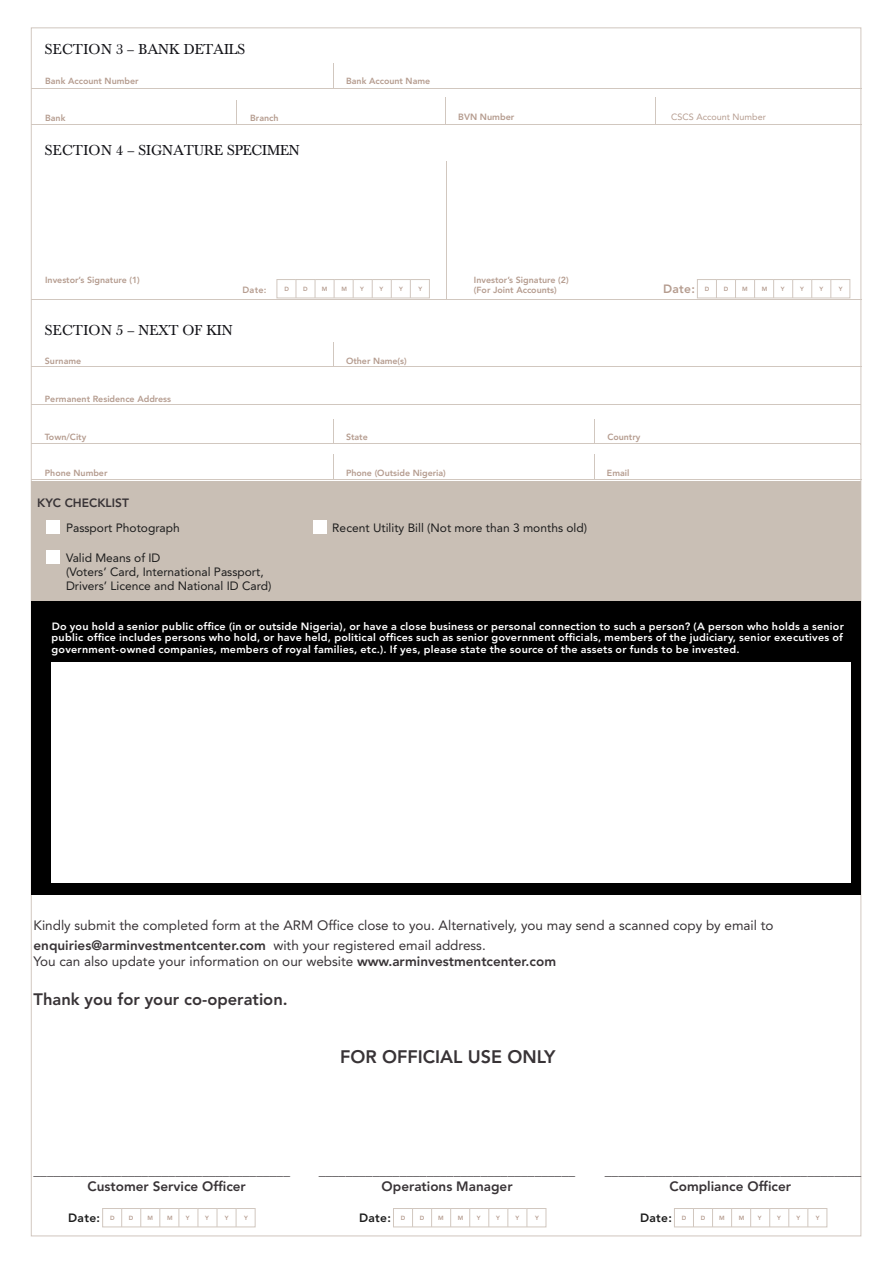
<style>
.page{position:relative;width:893px;height:1263px;background:#fff}
.page>*{position:absolute;margin:0;border:0;box-sizing:border-box;transform-origin:0 0}
.t1{font:800 18px "Avenir";color:#383336}
.t2{font:800 16.5px "Avenir";color:#383336}
.t3{font:15px "Baskerville";color:#121217}
.t4{font:13.5px/20.1px "Avenir";color:#383336}
.t5{font:800 13.5px "Avenir";color:#383336}
.t6{font:12px/14.1px "Avenir";color:#1c1c1c}
.t7{font:800 12px "Avenir";letter-spacing:.02em;color:#1c1c1c}
.t8{font:800 12px "Avenir";color:#383336}
.t9{font:800 12px "Avenir";color:#b59c8f}
.t10{font:800 10.5px/11.2px "Avenir";letter-spacing:.02em;color:#fff;text-align:justify}
.t11{font:9px "Avenir";color:#b59c8f}
.t12{font:800 9px "Avenir";color:#b59c8f}
.t13{font:800 8.85px/9.4px "Avenir";color:#b59c8f}
.t14{font:800 6px "Avenir";color:#b59c8f}
.s1{font-size:6px}
.s2{font-weight:800}
.s3{font-size:6px;color:#b59c8f}
</style>
<div class="page">
<div style="left:31px;top:602px;width:830px;height:293px;background:#000"></div>
<div style="left:31px;top:481px;width:830px;height:120px;background:#c9bfb5"></div>
<div style="left:46px;top:520px;width:14px;height:14px;background:#fff"></div>
<div style="left:46px;top:551px;width:14px;height:13px;background:#fff"></div>
<div style="left:313px;top:520px;width:13px;height:14px;background:#fff"></div>
<div style="left:52px;top:662px;width:799px;height:221px;background:#fff"></div>
<div style="left:102px;top:1208px;width:154px;height:19px;border:1px solid #d1c7bf"></div>
<svg style="left:236px;top:1208px;width:1px;height:19px"></svg>
<svg style="left:217px;top:1208px;width:1px;height:19px"></svg>
<svg style="left:198px;top:1208px;width:1px;height:19px"></svg>
<svg style="left:179px;top:1208px;width:1px;height:19px"></svg>
<svg style="left:159px;top:1208px;width:1px;height:19px"></svg>
<svg style="left:140px;top:1208px;width:1px;height:19px"></svg>
<svg style="left:121px;top:1208px;width:1px;height:19px"></svg>
<div style="left:393px;top:1208px;width:153px;height:19px;border:1px solid #d1c7bf"></div>
<svg style="left:527px;top:1208px;width:1px;height:19px"></svg>
<svg style="left:507px;top:1208px;width:1px;height:19px"></svg>
<svg style="left:488px;top:1208px;width:1px;height:19px"></svg>
<svg style="left:469px;top:1208px;width:1px;height:19px"></svg>
<svg style="left:450px;top:1208px;width:1px;height:19px"></svg>
<svg style="left:431px;top:1208px;width:1px;height:19px"></svg>
<svg style="left:412px;top:1208px;width:1px;height:19px"></svg>
<div style="left:674px;top:1208px;width:153px;height:19px;border:1px solid #d1c7bf"></div>
<svg style="left:807px;top:1208px;width:1px;height:19px"></svg>
<svg style="left:788px;top:1208px;width:1px;height:19px"></svg>
<svg style="left:769px;top:1208px;width:1px;height:19px"></svg>
<svg style="left:750px;top:1208px;width:1px;height:19px"></svg>
<svg style="left:731px;top:1208px;width:1px;height:19px"></svg>
<svg style="left:712px;top:1208px;width:1px;height:19px"></svg>
<svg style="left:693px;top:1208px;width:1px;height:19px"></svg>
<div style="left:277px;top:279px;width:153px;height:19px;border:1px solid #d1c7bf"></div>
<svg style="left:410px;top:280px;width:1px;height:18px"></svg>
<svg style="left:391px;top:280px;width:1px;height:18px"></svg>
<svg style="left:372px;top:280px;width:1px;height:18px"></svg>
<svg style="left:353px;top:280px;width:1px;height:18px"></svg>
<svg style="left:334px;top:280px;width:1px;height:18px"></svg>
<svg style="left:315px;top:280px;width:1px;height:18px"></svg>
<svg style="left:296px;top:280px;width:1px;height:18px"></svg>
<div style="left:697px;top:279px;width:153px;height:19px;border:1px solid #d1c7bf"></div>
<svg style="left:830px;top:280px;width:1px;height:18px"></svg>
<svg style="left:811px;top:280px;width:1px;height:18px"></svg>
<svg style="left:792px;top:280px;width:1px;height:18px"></svg>
<svg style="left:773px;top:280px;width:1px;height:18px"></svg>
<svg style="left:754px;top:280px;width:1px;height:18px"></svg>
<svg style="left:735px;top:280px;width:1px;height:18px"></svg>
<svg style="left:716px;top:280px;width:1px;height:18px"></svg>
<hr style="left:31px;top:88px;width:830px;height:1px;background:#d1c7bf">
<svg style="left:333px;top:63px;width:1px;height:25px"></svg>
<hr style="left:31px;top:124px;width:830px;height:1px;background:#d1c7bf">
<svg style="left:236px;top:100px;width:1px;height:24px"></svg>
<svg style="left:445px;top:98px;width:1px;height:26px"></svg>
<hr style="left:446px;top:161px;width:1px;height:138px;background:#d1c7bf">
<svg style="left:655px;top:98px;width:1px;height:26px"></svg>
<hr style="left:31px;top:366px;width:830px;height:1px;background:#d1c7bf">
<hr style="left:31px;top:404px;width:829px;height:1px;background:#d1c7bf">
<hr style="left:31px;top:443px;width:829px;height:1px;background:#d1c7bf">
<svg style="left:333px;top:419px;width:1px;height:24px"></svg>
<svg style="left:594px;top:419px;width:1px;height:24px"></svg>
<svg style="left:333px;top:454px;width:1px;height:25px"></svg>
<hr style="left:31px;top:479px;width:830px;height:1px;background:#d1c7bf">
<svg style="left:594px;top:454px;width:1px;height:25px"></svg>
<svg style="left:333px;top:342px;width:1px;height:24px"></svg>
<hr style="left:31px;top:299px;width:830px;height:1px;background:#d1c7bf">
<h3 class="t3" style="left:45px;top:42px;width:202px">SECTION 3 – BANK DETAILS</h3>
<p class="t13" style="left:45px;top:77px;width:95px">Bank Account Number</p>
<p class="t13" style="left:45px;top:114px;width:22px">Bank</p>
<p class="t13" style="left:346px;top:77px;width:86px">Bank Account Name</p>
<p class="t13" style="left:250px;top:114px;width:30px">Branch</p>
<p class="t12" style="left:458px;top:113px;width:58px">BVN Number</p>
<h3 class="t3" style="left:45px;top:143px;width:256px">SECTION 4 – SIGNATURE SPECIMEN</h3>
<p class="t11" style="left:671px;top:113px;width:96px">CSCS Account Number</p>
<p class="t13" style="left:45px;top:276px;width:96px">Investor’s Signature (1)</p>
<p class="t13" style="left:474px;top:276px;width:96px">Investor’s Signature (2) (For Joint Accounts)</p>
<p class="t12" style="left:243px;top:286px;width:25px">Date:</p>
<p class="t14" style="left:284px;top:287px;width:6px">D</p>
<p class="t14" style="left:303px;top:287px;width:6px">D</p>
<p class="t14" style="left:322px;top:287px;width:7px">M</p>
<p class="t14" style="left:341px;top:287px;width:7px">M</p>
<p class="t14" style="left:360px;top:287px;width:5px">Y</p>
<p class="t14" style="left:380px;top:287px;width:5px">Y</p>
<p class="t14" style="left:399px;top:287px;width:5px">Y</p>
<p class="t14" style="left:418px;top:287px;width:5px">Y</p>
<p class="t9" style="left:663px;top:284px;width:48px">Date: <span class="s1">D</span></p>
<p class="t14" style="left:724px;top:287px;width:6px">D</p>
<p class="t14" style="left:742px;top:287px;width:7px">M</p>
<p class="t14" style="left:762px;top:287px;width:7px">M</p>
<p class="t14" style="left:781px;top:287px;width:5px">Y</p>
<p class="t14" style="left:800px;top:287px;width:5px">Y</p>
<p class="t14" style="left:819px;top:287px;width:5px">Y</p>
<p class="t14" style="left:839px;top:287px;width:5px">Y</p>
<h3 class="t3" style="left:45px;top:323px;width:189px">SECTION 5 – NEXT OF KIN</h3>
<p class="t13" style="left:45px;top:357px;width:38px">Surname</p>
<p class="t13" style="left:45px;top:395px;width:128px">Permanent Residence Address</p>
<p class="t13" style="left:346px;top:357px;width:62px">Other Name(s)</p>
<p class="t13" style="left:45px;top:433px;width:43px">Town/City</p>
<p class="t13" style="left:346px;top:433px;width:23px">State</p>
<p class="t13" style="left:607px;top:433px;width:35px">Country</p>
<p class="t13" style="left:45px;top:469px;width:64px">Phone Number</p>
<p class="t13" style="left:346px;top:469px;width:101px">Phone (Outside Nigeria)</p>
<p class="t13" style="left:607px;top:469px;width:24px">Email</p>
<p class="t8" style="left:37px;top:498px;width:93px">KYC CHECKLIST</p>
<p class="t6" style="left:66px;top:521px;width:115px">Passport Photograph</p>
<p class="t6" style="left:66px;top:552px;width:207px">Valid Means of ID<br>(Voters’ Card, International Passport,<br>Drivers’ Licence and National ID Card)</p>
<p class="t6" style="left:332px;top:521px;width:256px">Recent Utility Bill (Not more than 3 months old)</p>
<p class="t10" style="left:52px;top:622px;width:794px">Do you hold a senior public office (in or outside Nigeria), or have a close business or personal connection to such a person? (A person who holds a senior public office includes persons who hold, or have held, political offices such as senior government officials, members of the judiciary, senior executives of government- owned companies, members of royal families, etc.). If yes, please state the source of the assets or funds to be invested.</p>
<p class="t4" style="left:34px;top:916px;width:741px">Kindly submit the completed form at the ARM Office close to you. Alternatively, you may send a scanned copy by email to <span class="s2">enquiries@arminvestmentcenter.com</span> with your registered email address.</p>
<p class="t4" style="left:34px;top:953px;width:524px">You can also update your information on our website <span class="s2">www.arminvestmentcenter.com</span></p>
<h2 class="t2" style="left:34px;top:992px;width:256px">Thank you for your co-operation.</h2>
<h1 class="t1" style="left:340px;top:1049px;width:217px">FOR OFFICIAL USE ONLY</h1>
<p class="t4" style="left:34px;top:1162px;width:258px">______________________________________</p>
<p class="t4" style="left:319px;top:1162px;width:258px">______________________________________</p>
<p class="t4" style="left:605px;top:1162px;width:258px">______________________________________</p>
<p class="t5" style="left:88px;top:1181px;width:160px">Customer Service Officer</p>
<p class="t5" style="left:382px;top:1181px;width:132px">Operations Manager</p>
<p class="t5" style="left:669px;top:1181px;width:123px">Compliance Officer</p>
<p class="t7" style="left:68px;top:1213px;width:48px">Date: <span class="s3">D</span></p>
<p class="t14" style="left:129px;top:1215px;width:6px">D</p>
<p class="t14" style="left:147px;top:1215px;width:7px">M</p>
<p class="t14" style="left:167px;top:1215px;width:7px">M</p>
<p class="t14" style="left:186px;top:1215px;width:5px">Y</p>
<p class="t14" style="left:205px;top:1215px;width:5px">Y</p>
<p class="t14" style="left:225px;top:1215px;width:5px">Y</p>
<p class="t14" style="left:244px;top:1215px;width:5px">Y</p>
<p class="t7" style="left:359px;top:1213px;width:48px">Date: <span class="s3">D</span></p>
<p class="t14" style="left:420px;top:1215px;width:6px">D</p>
<p class="t14" style="left:438px;top:1215px;width:7px">M</p>
<p class="t14" style="left:458px;top:1215px;width:7px">M</p>
<p class="t14" style="left:477px;top:1215px;width:5px">Y</p>
<p class="t14" style="left:496px;top:1215px;width:5px">Y</p>
<p class="t14" style="left:516px;top:1215px;width:5px">Y</p>
<p class="t14" style="left:535px;top:1215px;width:5px">Y</p>
<p class="t7" style="left:640px;top:1213px;width:48px">Date: <span class="s3">D</span></p>
<p class="t14" style="left:701px;top:1215px;width:6px">D</p>
<p class="t14" style="left:719px;top:1215px;width:7px">M</p>
<p class="t14" style="left:739px;top:1215px;width:7px">M</p>
<p class="t14" style="left:758px;top:1215px;width:5px">Y</p>
<p class="t14" style="left:777px;top:1215px;width:5px">Y</p>
<p class="t14" style="left:796px;top:1215px;width:5px">Y</p>
<p class="t14" style="left:816px;top:1215px;width:5px">Y</p>
</div>
